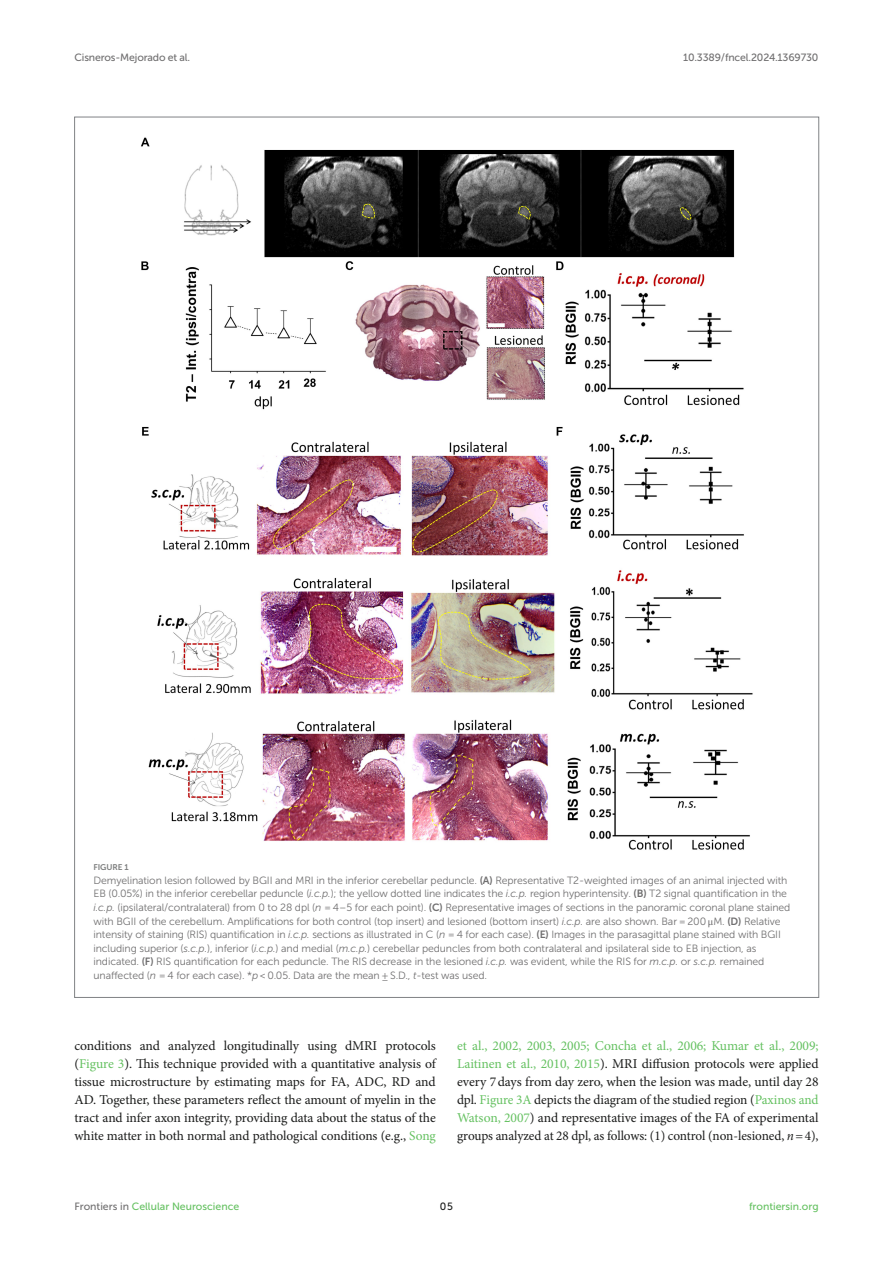
<style>
.page{position:relative;width:893px;height:1263px;background:#fff}
.page>*{position:absolute;margin:0;border:0;box-sizing:border-box;transform-origin:0 0}
.TEXT_FLUSH{font:13.5px/18px "Minion Pro";letter-spacing:-.01em;color:#1b1c1b;text-align:justify}
.FIG_LEG{font:10.5px/13.5px "Museo Sans 300";letter-spacing:-.01em;color:#706f70}
.t1{font:10.5px "Museo Sans 500";letter-spacing:-.015em;color:#706f70}
.t2{font:10.5px "Museo Sans 500";color:#65c161}
.t3{font:10.5px "Museo Sans 500";color:#1b1c1b}
.FIG_HD{font:8.25px "Museo Sans 700";letter-spacing:-.01em;color:#7e7f7f}
.s1{font-family:"Museo Sans 700"}
.s2{font-style:italic}
.s3{font-family:"STIX General"}
.s4{color:#65c161}
.s5{color:#706f70}
</style>
<div class="page">
<img style="left:141px;top:137px;width:612px;height:713px">
<p class="t1" style="left:74px;top:51px;width:117px">Cisneros-Mejorado et al.</p>
<p class="t1" style="left:683px;top:51px;width:137px">10.3389/fncel.2024.1369730</p>
<p class="FIG_HD" style="left:94px;top:863px;width:37px">FIGURE 1</p>
<p class="FIG_LEG" style="left:94px;top:874px;width:698px">Demyelination lesion followed by BGII and MRI in the inferior cerebellar peduncle. <span class="s1">(A)</span> Representative T2-weighted images of an animal injected with EB (0.05%) in the inferior cerebellar peduncle (<span class="s2">i.c.p.</span>); the yellow dotted line indicates the <span class="s2">i.c.p.</span> region hyperintensity. <span class="s1">(B)</span> T2 signal quantification in the <span class="s2">i.c.p.</span> (ipsilateral/contralateral) from 0 to 28 dpl (<span class="s2">n</span> = 4–5 for each point). <span class="s1">(C)</span> Representative images of sections in the panoramic coronal plane stained with BGII of the cerebellum. Amplifications for both control (top insert) and lesioned (bottom insert) <span class="s2">i.c.p.</span> are also shown. Bar = 200 <span class="s3">μ</span>M. <span class="s1">(D)</span> Relative intensity of staining (RIS) quantification in <span class="s2">i.c.p.</span> sections as illustrated in C (<span class="s2">n</span> = 4 for each case). <span class="s1">(E)</span> Images in the parasagittal plane stained with BGII including superior (<span class="s2">s.c.p.</span>), inferior (<span class="s2">i.c.p.</span>) and medial (<span class="s2">m.c.p.</span>) cerebellar peduncles from both contralateral and ipsilateral side to EB injection, as indicated. <span class="s1">(F)</span> RIS quantification for each peduncle. The RIS decrease in the lesioned <span class="s2">i.c.p.</span> was evident, while the RIS for <span class="s2">m.c.p.</span> or <span class="s2">s.c.p.</span> remained unaffected (<span class="s2">n</span> = 4 for each case). *<span class="s2">p</span> &lt; 0.05. Data are the mean ± S.D., <span class="s2">t</span>-test was used.</p>
<p class="TEXT_FLUSH" style="left:74px;top:1037px;width:363px">conditions and analyzed longitudinally using dMRI protocols (<span class="s4">Figure 3</span>). This technique provided with a quantitative analysis of tissue microstructure by estimating maps for FA, ADC, RD and AD. Together, these parameters reflect the amount of myelin in the tract and infer axon integrity, providing data about the status of the white matter in both normal and pathological conditions (e.g., <span class="s4">Song</span></p>
<p class="TEXT_FLUSH" style="left:457px;top:1037px;width:363px"><span class="s4">et al., 2002, 2003, 2005; Concha et al., 2006; Kumar et al., 2009; Laitinen et al., 2010, 2015</span>). MRI diffusion protocols were applied every 7days from day zero, when the lesion was made, until day 28 dpl. <span class="s4">Figure 3A</span> depicts the diagram of the studied region (<span class="s4">Paxinos and Watson, 2007</span>) and representative images of the FA of experimental groups analyzed at 28 dpl, as follows: (1) control (non-lesioned, <span class="s2">n</span>=4),</p>
<p class="t2" style="left:74px;top:1200px;width:166px"><span class="s5">Frontiers in</span> Cellular Neuroscience</p>
<p class="t3" style="left:440px;top:1200px;width:14px">05</p>
<p class="t2" style="left:749px;top:1200px;width:71px">frontiersin.org</p>
</div>
